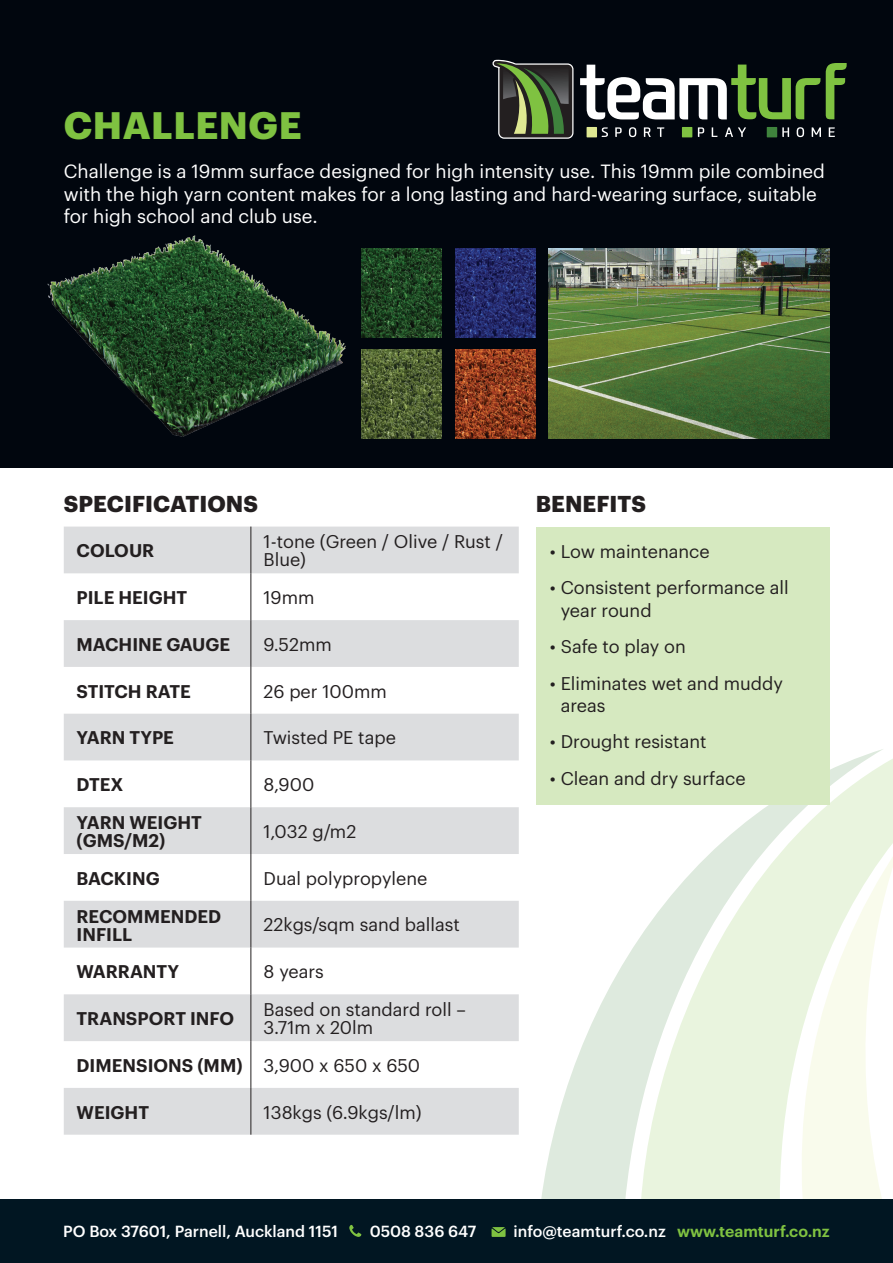
<style>
.page{position:relative;width:893px;height:1263px;background:#fff}
.page>*{position:absolute;margin:0;border:0;box-sizing:border-box;transform-origin:0 0}
.t1{font:700 37.5px "Graphik";letter-spacing:.015em;color:#7fc241}
.t2{font:700 22.5px "Graphik";letter-spacing:.005em;color:#231f20}
.t3{font:18.75px/22.5px "Graphik";color:#fff}
.t4{font:18px/18px "Graphik";color:#231f20}
.t5{font:600 18px/18px "Graphik";color:#231f20}
.t6{font:500 15.75px "Graphik";color:#fff}
.s1{font-weight:400}
.s2{font-weight:600;color:#7fc241}
</style>
<div class="page">
<svg style="left:829px;top:709px;width:64px;height:136px"></svg>
<svg style="left:536px;top:749px;width:348px;height:450px"></svg>
<svg style="left:800px;top:845px;width:93px;height:354px"></svg>
<div style="left:0;top:1199px;width:893px;height:64px;background:#011622"></div>
<svg style="left:349px;top:1225px;width:12px;height:12px"></svg>
<svg style="left:492px;top:1227px;width:14px;height:10px"></svg>
<div style="left:0;top:0;width:893px;height:468px;background:#01060e"></div>
<svg style="left:493px;top:60px;width:354px;height:79px"></svg>
<svg style="left:64px;top:527px;width:455px;height:608px;fill:#dcdddf"></svg>
<hr style="left:250px;top:527px;width:1px;height:46px;background:#231f20">
<hr style="left:250px;top:573px;width:1px;height:47px;background:#231f20">
<hr style="left:250px;top:620px;width:1px;height:47px;background:#231f20">
<hr style="left:250px;top:667px;width:1px;height:47px;background:#231f20">
<hr style="left:250px;top:714px;width:1px;height:46px;background:#231f20">
<hr style="left:250px;top:760px;width:1px;height:47px;background:#231f20">
<hr style="left:250px;top:807px;width:1px;height:47px;background:#231f20">
<hr style="left:250px;top:854px;width:1px;height:47px;background:#231f20">
<hr style="left:250px;top:901px;width:1px;height:46px;background:#231f20">
<hr style="left:250px;top:947px;width:1px;height:47px;background:#231f20">
<hr style="left:250px;top:994px;width:1px;height:47px;background:#231f20">
<hr style="left:250px;top:1041px;width:1px;height:47px;background:#231f20">
<hr style="left:250px;top:1088px;width:1px;height:47px;background:#231f20">
<img style="left:549px;top:248px;width:280px;height:191px">
<div style="left:536px;top:527px;width:293px;height:277px;background:#d6e9c0"></div>
<img style="left:47px;top:235px;width:299px;height:202px">
<img style="left:361px;top:248px;width:81px;height:90px">
<img style="left:361px;top:350px;width:81px;height:89px">
<img style="left:455px;top:350px;width:81px;height:89px">
<img style="left:455px;top:248px;width:81px;height:90px">
<h1 class="t1" style="left:64px;top:96px;width:239px">CHALLENGE</h1>
<p class="t3" style="left:64px;top:159px;width:763px">Challenge is a 19mm surface designed for high intensity use. This 19mm pile combined with the high yarn content makes for a long lasting and hard-wearing surface, suitable for high school and club use.</p>
<p class="t2" style="left:64px;top:486px;width:196px">SPECIFICATIONS</p>
<p class="t2" style="left:536px;top:486px;width:112px">BENEFITS</p>
<p class="t4" style="left:550px;top:541px;width:161px">• Low maintenance</p>
<p class="t4" style="left:561px;top:575px;width:230px;line-height:22.5px;text-indent:-11px">• Consistent performance all year round</p>
<p class="t4" style="left:550px;top:636px;width:137px">• Safe to play on</p>
<p class="t4" style="left:561px;top:670px;width:224px;line-height:22.5px;text-indent:-11px">• Eliminates wet and muddy areas</p>
<p class="t4" style="left:550px;top:731px;width:158px">• Drought resistant</p>
<p class="t4" style="left:550px;top:768px;width:197px">• Clean and dry surface</p>
<p class="t5" style="left:77px;top:540px;width:79px">COLOUR</p>
<p class="t4" style="left:264px;top:531px;width:241px">1-tone (Green / Olive / Rust /<br>Blue)</p>
<p class="t5" style="left:77px;top:587px;width:112px">PILE HEIGHT</p>
<p class="t4" style="left:264px;top:587px;width:52px">19mm</p>
<p class="t5" style="left:77px;top:634px;width:155px">MACHINE GAUGE</p>
<p class="t4" style="left:264px;top:634px;width:70px">9.52mm</p>
<p class="t5" style="left:77px;top:680px;width:116px">STITCH RATE</p>
<p class="t4" style="left:264px;top:681px;width:125px">26 per 100mm</p>
<p class="t5" style="left:77px;top:727px;width:99px">YARN TYPE</p>
<p class="t4" style="left:264px;top:727px;width:134px">Twisted PE tape</p>
<p class="t5" style="left:77px;top:774px;width:48px">DTEX</p>
<p class="t4" style="left:264px;top:774px;width:52px">8,900</p>
<p class="t5" style="left:77px;top:812px;width:127px">YARN WEIGHT (GMS/M2)</p>
<p class="t4" style="left:264px;top:821px;width:94px">1,032 g/m2</p>
<p class="t5" style="left:77px;top:868px;width:85px">BACKING</p>
<p class="t4" style="left:264px;top:868px;width:165px">Dual polypropylene</p>
<p class="t5" style="left:77px;top:905px;width:146px">RECOMMENDED<br>INFILL</p>
<p class="t4" style="left:264px;top:914px;width:198px">22kgs/sqm sand ballast</p>
<p class="t5" style="left:77px;top:961px;width:104px">WARRANTY</p>
<p class="t4" style="left:264px;top:961px;width:62px">8 years</p>
<p class="t5" style="left:77px;top:1008px;width:159px">TRANSPORT INFO</p>
<p class="t4" style="left:264px;top:999px;width:204px">Based on standard roll –<br>3.71m x 20lm</p>
<p class="t5" style="left:77px;top:1055px;width:345px">DIMENSIONS (MM) <span class="s1">3,900 x 650 x 650</span></p>
<p class="t5" style="left:77px;top:1101px;width:74px">WEIGHT</p>
<p class="t4" style="left:264px;top:1101px;width:159px">138kgs (6.9kgs/lm)</p>
<p class="t6" style="left:63px;top:1219px;width:276px">PO Box 37601, Parnell, Auckland 1151</p>
<p class="t6" style="left:370px;top:1219px;width:108px">0508 836 647</p>
<p class="t6" style="left:513px;top:1219px;width:318px">info@teamturf.co.nz <span class="s2">www.teamturf.co.nz</span></p>
</div>
